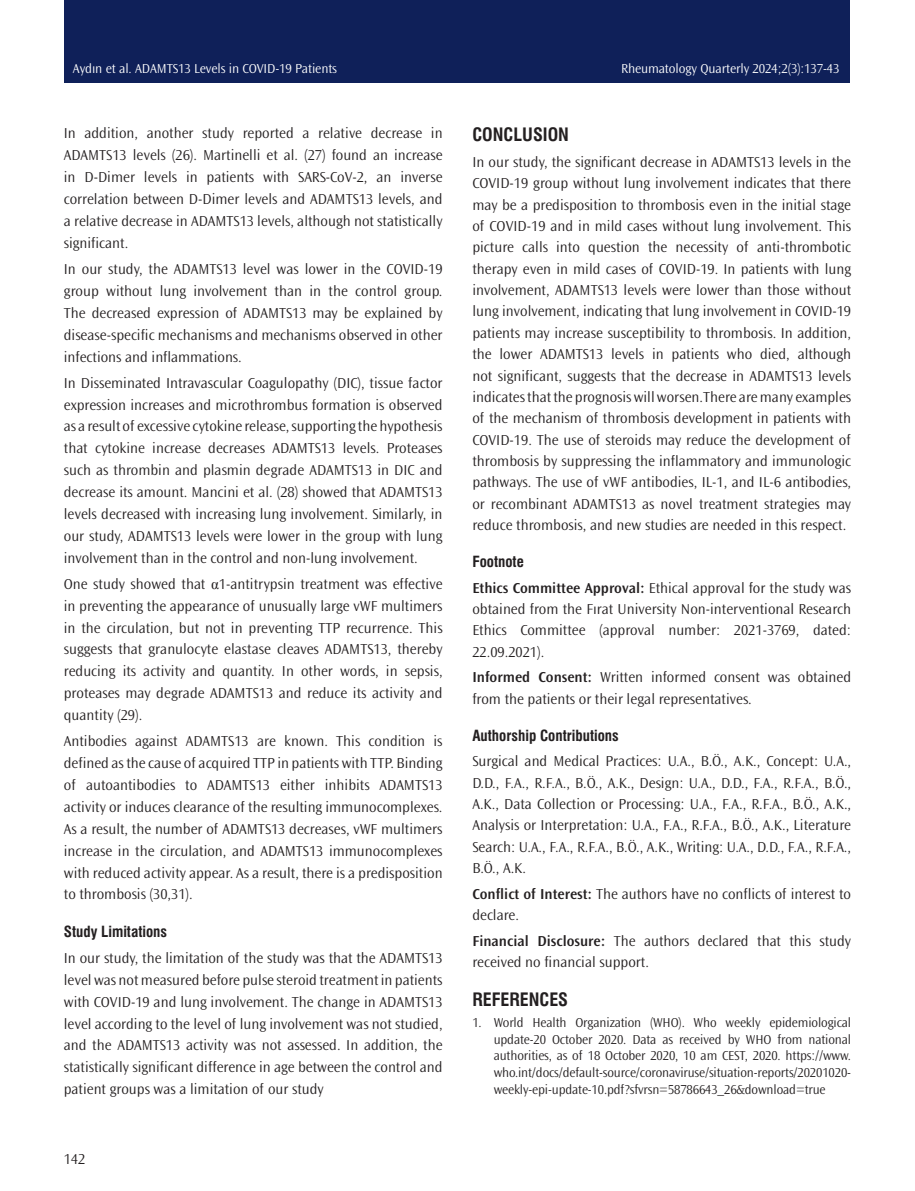
<style>
.page{position:relative;width:915px;height:1191px;background:#fff}
.page>*{position:absolute;margin:0;border:0;box-sizing:border-box;transform-origin:0 0}
.ANA_BASLIKLAR{font:18px "Swiss Condensed Bold Tr";color:#231f20}
.YAZI{font:300 15px/21.9px "Ocean Sans Std";color:#231f20;text-align:justify}
.BOLD{font:15px "Swiss Condensed Bold Tr";color:#231f20}
.KAYNAKLAR{font:300 13.5px/16.8px "Ocean Sans Std";letter-spacing:-.01em;color:#231f20;text-align:justify}
.t1{font:300 13.5px "Ocean Sans Std";letter-spacing:-.01em;color:#fff}
.s1{font-family:"Times New Roman";font-weight:400}
.s2{font-weight:600}
</style>
<div class="page">
<div style="left:64px;top:0;width:785px;height:83px;background:#0f2059"></div>
<p class="t1" style="left:73px;top:61px;width:265px">Aydın et al. ADAMTS13 Levels in COVID-19 Patients</p>
<p class="t1" style="left:621px;top:61px;width:220px">Rheumatology Quarterly 2024;2(3):137-43</p>
<p class="YAZI" style="left:64px;top:123px;width:380px">In addition, another study reported a relative decrease in ADAMTS13 levels (26). Martinelli et al. (27) found an increase in D-Dimer levels in patients with SARS-CoV-2, an inverse correlation between D-Dimer levels and ADAMTS13 levels, and a relative decrease in ADAMTS13 levels, although not statistically significant.</p>
<p class="YAZI" style="left:64px;top:258px;width:380px">In our study, the ADAMTS13 level was lower in the COVID-19 group without lung involvement than in the control group.<br>The decreased expression of ADAMTS13 may be explained by disease-specific mechanisms and mechanisms observed in other infections and inflammations.</p>
<p class="YAZI" style="left:64px;top:372px;width:380px">In Disseminated Intravascular Coagulopathy (DIC), tissue factor expression increases and microthrombus formation is observed as a result of excessive cytokine release, supporting the hypothesis that cytokine increase decreases ADAMTS13 levels. Proteases such as thrombin and plasmin degrade ADAMTS13 in DIC and decrease its amount. Mancini et al. (28) showed that ADAMTS13 levels decreased with increasing lung involvement. Similarly, in our study, ADAMTS13 levels were lower in the group with lung involvement than in the control and non-lung involvement.</p>
<p class="YAZI" style="left:64px;top:573px;width:380px">One study showed that <span class="s1">α</span>1-antitrypsin treatment was effective in preventing the appearance of unusually large vWF multimers in the circulation, but not in preventing TTP recurrence. This suggests that granulocyte elastase cleaves ADAMTS13, thereby reducing its activity and quantity. In other words, in sepsis, proteases may degrade ADAMTS13 and reduce its activity and quantity (29).</p>
<p class="YAZI" style="left:64px;top:730px;width:380px">Antibodies against ADAMTS13 are known. This condition is defined as the cause of acquired TTP in patients with TTP. Binding of autoantibodies to ADAMTS13 either inhibits ADAMTS13 activity or induces clearance of the resulting immunocomplexes.<br>As a result, the number of ADAMTS13 decreases, vWF multimers increase in the circulation, and ADAMTS13 immunocomplexes with reduced activity appear. As a result, there is a predisposition to thrombosis (30,31).</p>
<p class="BOLD" style="left:64px;top:922px;width:105px">Study Limitations</p>
<p class="YAZI" style="left:64px;top:947px;width:380px">In our study, the limitation of the study was that the ADAMTS13 level was not measured before pulse steroid treatment in patients with COVID-19 and lung involvement. The change in ADAMTS13 level according to the level of lung involvement was not studied, and the ADAMTS13 activity was not assessed. In addition, the statistically significant difference in age between the control and patient groups was a limitation of our study</p>
<p class="YAZI" style="left:64px;top:1147px;width:23px">142</p>
<p class="ANA_BASLIKLAR" style="left:472px;top:124px;width:98px">CONCLUSION</p>
<p class="YAZI" style="left:472px;top:151px;width:380px;line-height:21.3px">In our study, the significant decrease in ADAMTS13 levels in the COVID-19 group without lung involvement indicates that there may be a predisposition to thrombosis even in the initial stage of COVID-19 and in mild cases without lung involvement. This picture calls into question the necessity of anti-thrombotic therapy even in mild cases of COVID-19. In patients with lung involvement, ADAMTS13 levels were lower than those without lung involvement, indicating that lung involvement in COVID-19 patients may increase susceptibility to thrombosis. In addition, the lower ADAMTS13 levels in patients who died, although not significant, suggests that the decrease in ADAMTS13 levels indicates that the prognosis will worsen.There are many examples of the mechanism of thrombosis development in patients with COVID-19. The use of steroids may reduce the development of thrombosis by suppressing the inflammatory and immunologic pathways. The use of vWF antibodies, IL-1, and IL-6 antibodies, or recombinant ADAMTS13 as novel treatment strategies may reduce thrombosis, and new studies are needed in this respect.</p>
<p class="BOLD" style="left:472px;top:552px;width:53px">Footnote</p>
<p class="YAZI" style="left:472px;top:577px;width:380px;line-height:21.3px"><span class="s2">Ethics Committee Approval:</span> Ethical approval for the study was obtained from the Fırat University Non-interventional Research Ethics Committee (approval number: 2021-3769, dated:<br>22.09.2021).</p>
<p class="YAZI" style="left:472px;top:667px;width:380px;line-height:21.3px"><span class="s2">Informed Consent:</span> Written informed consent was obtained from the patients or their legal representatives.</p>
<p class="BOLD" style="left:472px;top:726px;width:148px">Authorship Contributions</p>
<p class="YAZI" style="left:472px;top:751px;width:380px;line-height:21.3px">Surgical and Medical Practices: U.A., B.Ö., A.K., Concept: U.A., D.D., F.A., R.F.A., B.Ö., A.K., Design: U.A., D.D., F.A., R.F.A., B.Ö., A.K., Data Collection or Processing: U.A., F.A., R.F.A., B.Ö., A.K., Analysis or Interpretation: U.A., F.A., R.F.A., B.Ö., A.K., Literature Search: U.A., F.A., R.F.A., B.Ö., A.K., Writing: U.A., D.D., F.A., R.F.A., B.Ö., A.K.</p>
<p class="YAZI" style="left:472px;top:883px;width:380px;line-height:21.3px"><span class="s2">Conflict of Interest:</span> The authors have no conflicts of interest to declare.</p>
<p class="YAZI" style="left:472px;top:930px;width:380px;line-height:21.3px"><span class="s2">Financial Disclosure:</span> The authors declared that this study received no financial support.</p>
<p class="ANA_BASLIKLAR" style="left:472px;top:988px;width:97px">REFERENCES</p>
<p class="KAYNAKLAR" style="left:493px;top:1014px;width:359px;text-indent:-21px">1. World Health Organization (WHO). Who weekly epidemiological update-20 October 2020. Data as received by WHO from national authorities, as of 18 October 2020, 10 am CEST, 2020. https://www. who.int/docs/default-source/coronaviruse/situation-reports/20201020- weekly-epi-update-10.pdf?sfvrsn=58786643_26&amp;download=true</p>
</div>
